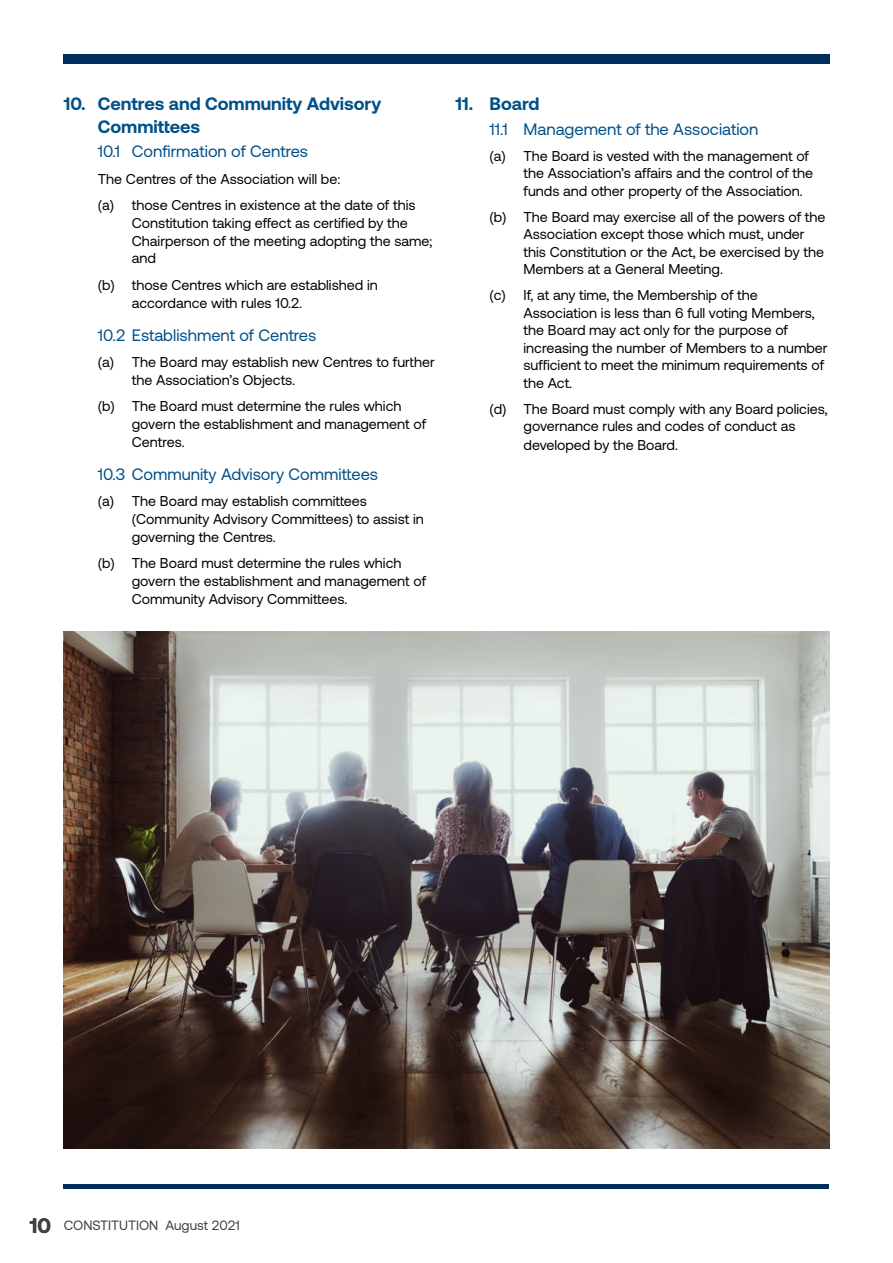
<style>
.page{position:relative;width:893px;height:1263px;background:#fff}
.page>*{position:absolute;margin:0;border:0;box-sizing:border-box;transform-origin:0 0}
.t1{font:700 18px/22.4px "Aeonik";color:#005088}
.t2{font:16.5px "Aeonik";color:#005088}
.t3{font:14.25px/17.9px "Aeonik";color:#000}
.t4{font:13.5px "Aeonik";color:#414042}
.s1{font-weight:700;font-size:21px}
</style>
<div class="page">
<img style="left:64px;top:631px;width:765px;height:517px">
<div style="left:64px;top:1184px;width:765px;height:5px;background:#002e5c"></div>
<div style="left:63px;top:55px;width:767px;height:9px;background:#002e5c"></div>
<p class="t1" style="left:98px;top:93px;width:285px;text-indent:-34px">10. Centres and Community Advisory<br>Committees</p>
<p class="t2" style="left:98px;top:143px;width:212px">10.1 Confirmation of Centres</p>
<p class="t3" style="left:98px;top:166px;width:319px;line-height:26.2px">The Centres of the Association will be:<br>(a) those Centres in existence at the date of this</p>
<p class="t3" style="left:132px;top:214px;width:302px">Constitution taking effect as certified by the<br>Chairperson of the meeting adopting the same; and</p>
<p class="t3" style="left:132px;top:276px;width:247px;text-indent:-34px">(b) those Centres which are established in accordance with rules 10.2.</p>
<p class="t2" style="left:98px;top:326px;width:220px">10.2 Establishment of Centres</p>
<p class="t3" style="left:132px;top:353px;width:304px;text-indent:-34px">(a) The Board may establish new Centres to further the Association’s Objects.</p>
<p class="t3" style="left:132px;top:397px;width:295px;text-indent:-34px">(b) The Board must determine the rules which govern the establishment and management of<br>Centres.</p>
<p class="t2" style="left:98px;top:465px;width:282px">10.3 Community Advisory Committees</p>
<p class="t3" style="left:132px;top:492px;width:294px;text-indent:-34px">(a) The Board may establish committees (Community Advisory Committees) to assist in governing the Centres.</p>
<p class="t3" style="left:132px;top:554px;width:295px;text-indent:-34px">(b) The Board must determine the rules which govern the establishment and management of<br>Community Advisory Committees.</p>
<p class="t1" style="left:455px;top:93px;width:86px">11. Board</p>
<p class="t2" style="left:489px;top:120px;width:270px">11.1 Management of the Association</p>
<p class="t3" style="left:523px;top:147px;width:291px;text-indent:-34px">(a) The Board is vested with the management of the Association’s affairs and the control of the funds and other property of the Association.</p>
<p class="t3" style="left:523px;top:208px;width:303px;text-indent:-34px">(b) The Board may exercise all of the powers of the Association except those which must, under this Constitution or the Act, be exercised by the Members at a General Meeting.</p>
<p class="t3" style="left:523px;top:286px;width:306px;text-indent:-34px">(c) If, at any time, the Membership of the Association is less than 6 full voting Members, the Board may act only for the purpose of increasing the number of Members to a number sufficient to meet the minimum requirements of the Act.</p>
<p class="t3" style="left:523px;top:400px;width:306px;text-indent:-34px">(d) The Board must comply with any Board policies, governance rules and codes of conduct as developed by the Board.</p>
<p class="t4" style="left:30px;top:1218px;width:211px"><span class="s1">10</span> CONSTITUTION August 2021</p>
</div>
